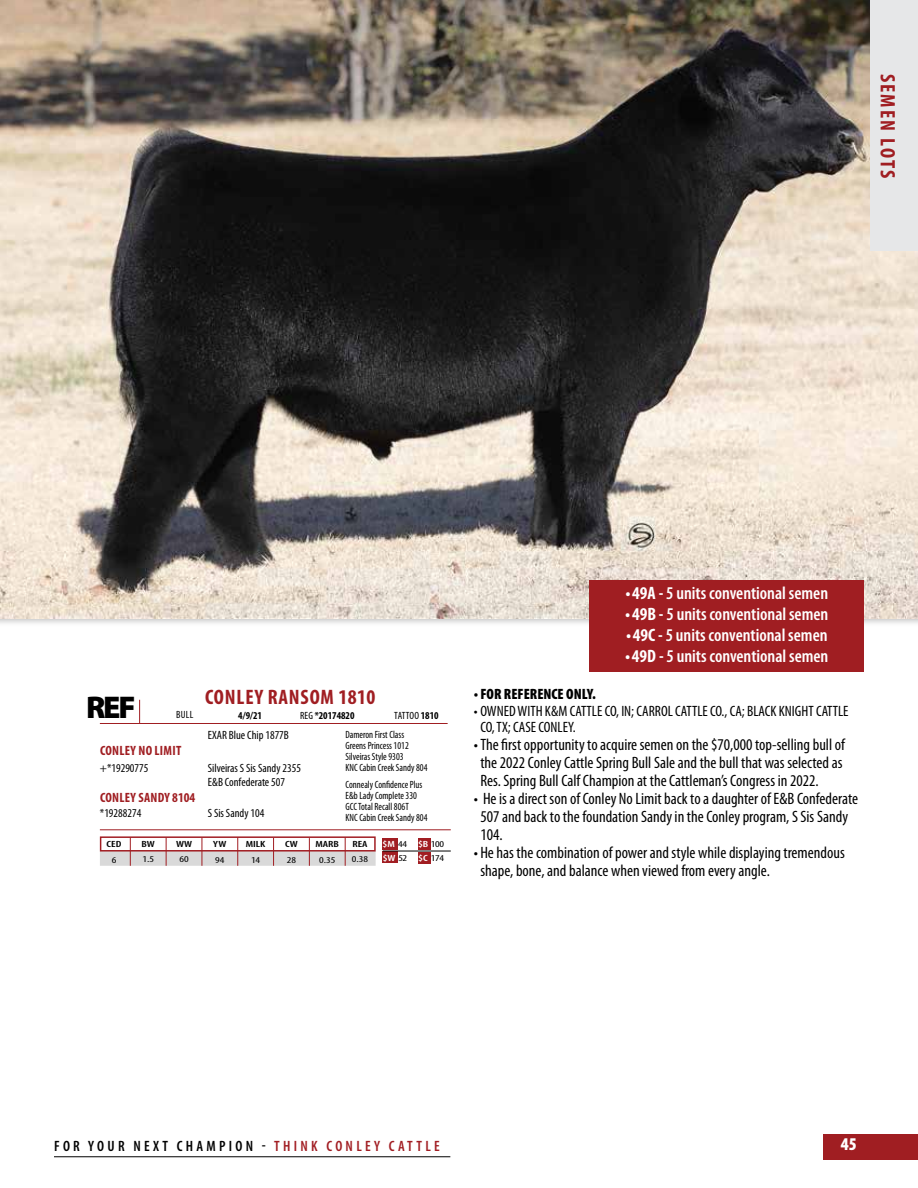
<style>
.page{position:relative;width:918px;height:1188px;background:#fff}
.page>*{position:absolute;margin:0;border:0;box-sizing:border-box;transform-origin:0 0}
.t1{font:900 31.5px "Myriad Pro";color:#000}
.t2{font:700 condensed 21px "Myriad Pro";letter-spacing:.04em;color:#a01e22}
.t3{font:700 condensed 21px "Myriad Pro";letter-spacing:.1em;color:#a01e22}
.t4{font:600 condensed 18px "Myriad Pro";color:#fff}
.t5{font:900 condensed 18px "Myriad Pro";color:#fff}
.t6{font:condensed 16.5px/18px "Myriad Pro";color:#000}
.t7{font:condensed 15px/16.5px "Myriad Pro";color:#000}
.t8{font:600 condensed 15px "Myriad Pro";letter-spacing:.22em;color:#000}
.t9{font:900 condensed 15px "Myriad Pro";color:#000}
.t10{font:700 condensed 13.5px "Myriad Pro";letter-spacing:.02em;color:#a01e22}
.t11{font:condensed 12px/14.4px "Myriad Pro";color:#000}
.t12{font:condensed 10.5px/10.5px "Myriad Pro";color:#000;scale:.94 1}
.t13{font:700 condensed 10.5px "Myriad Pro";color:#000}
.t14{font:condensed 10.5px "Myriad Pro";color:#000}
.t15{font:condensed 9px/14.2px "Myriad Pro";letter-spacing:-.015em;color:#000;scale:1.33 1}
.t16{font:600 condensed 9px "Myriad Pro";color:#000;scale:1.33 1}
.s1{font-weight:400}
.s2{font-weight:700}
.s3{font-weight:600;color:#fff}
.s4{color:#a11d22}
</style>
<div class="page">
<div style="left:823px;top:1134px;width:95px;height:26px;background:#a01e22"></div>
<hr style="left:54px;top:1157px;width:396px;height:1px;background:#000">
<img style="left:0;top:0;width:918px;height:619px">
<div style="left:870px;top:0;width:48px;height:251px;background:#e6e7e8"></div>
<div style="left:590px;top:580px;width:274px;height:92px;background:#a01e22"></div>
<hr style="left:100px;top:723px;width:348px;height:1px;background:#a01e22">
<div style="left:101px;top:852px;width:274px;height:13px;background:#d9d9d9"></div>
<div style="left:382px;top:838px;width:15px;height:11px;background:#a11d22"></div>
<div style="left:100px;top:836px;width:276px;height:16px;border:2px solid #a11d22"></div>
<svg style="left:130px;top:837px;width:1px;height:29px"></svg>
<svg style="left:166px;top:837px;width:1px;height:29px"></svg>
<svg style="left:202px;top:838px;width:1px;height:28px"></svg>
<svg style="left:237px;top:837px;width:1px;height:29px"></svg>
<svg style="left:273px;top:838px;width:1px;height:28px"></svg>
<svg style="left:309px;top:838px;width:1px;height:28px"></svg>
<svg style="left:345px;top:837px;width:1px;height:29px"></svg>
<div style="left:418px;top:838px;width:13px;height:12px;background:#a11d22"></div>
<div style="left:383px;top:852px;width:15px;height:11px;background:#a11d22"></div>
<div style="left:418px;top:852px;width:13px;height:12px;background:#a11d22"></div>
<hr style="left:383px;top:851px;width:68px;height:1px;background:#000">
<hr style="left:100px;top:829px;width:351px;height:1px;background:#a01e22">
<svg style="left:139px;top:700px;width:1px;height:23px"></svg>
<p class="t3" style="left:899px;top:74px;width:106px;rotate:90deg">SEMEN LOTS</p>
<h1 class="t1" style="left:86px;top:687px;width:51px">REF</h1>
<p class="t2" style="left:205px;top:685px;width:172px">CONLEY RANSOM 1810</p>
<p class="t14" style="left:176px;top:709px;width:19px">BULL</p>
<p class="t13" style="left:238px;top:710px;width:25px">4/9/21</p>
<p class="t13" style="left:300px;top:710px;width:56px"><span class="s1">REG</span> *20174820</p>
<p class="t14" style="left:394px;top:710px;width:46px">TATTOO <span class="s2">1810</span></p>
<p class="t11" style="left:208px;top:728px;width:83px">EXAR Blue Chip 1877B</p>
<p class="t10" style="left:100px;top:743px;width:83px">CONLEY NO LIMIT</p>
<p class="t11" style="left:100px;top:761px;width:50px">+*19290775</p>
<p class="t11" style="left:208px;top:761px;width:95px">Silveiras S Sis Sandy 2355<br>E&amp;B Confederate 507</p>
<p class="t10" style="left:100px;top:790px;width:97px">CONLEY SANDY 8104</p>
<p class="t11" style="left:100px;top:806px;width:43px">*19288274</p>
<p class="t11" style="left:208px;top:806px;width:58px">S Sis Sandy 104</p>
<p class="t12" style="left:346px;top:730px;width:69px">Dameron First Class<br>Greens Princess 1012</p>
<p class="t12" style="left:346px;top:752px;width:89px">Silveiras Style 9303<br>KNC Cabin Creek Sandy 804</p>
<p class="t12" style="left:346px;top:780px;width:83px">Connealy Confidence Plus<br>E&amp;b Lady Complete 330</p>
<p class="t12" style="left:346px;top:802px;width:89px">GCC Total Recall 806T<br>KNC Cabin Creek Sandy 804</p>
<p class="t16" style="left:107px;top:839px;width:13px">CED</p>
<p class="t15" style="left:112px;top:853px;width:5px">6</p>
<p class="t16" style="left:142px;top:839px;width:12px">BW</p>
<p class="t16" style="left:176px;top:839px;width:14px">WW</p>
<p class="t16" style="left:213px;top:839px;width:11px">YW</p>
<p class="t16" style="left:246px;top:840px;width:16px">MILK</p>
<p class="t15" style="left:142px;top:852px;width:10px">1.5</p>
<p class="t15" style="left:179px;top:852px;width:8px">60</p>
<p class="t15" style="left:215px;top:853px;width:8px">94</p>
<p class="t15" style="left:251px;top:853px;width:8px">14</p>
<p class="t16" style="left:285px;top:839px;width:11px">CW</p>
<p class="t15" style="left:287px;top:853px;width:8px">28</p>
<p class="t16" style="left:316px;top:839px;width:19px">MARB</p>
<p class="t15" style="left:319px;top:853px;width:14px">0.35</p>
<p class="t16" style="left:352px;top:839px;width:13px">REA</p>
<p class="t15" style="left:352px;top:853px;width:14px">0.38</p>
<p class="t15" style="left:383px;top:837px;width:48px"><span class="s3">$M</span> 44 <span class="s3">$B</span> 100 <span class="s3">$W</span> 52 <span class="s3">$C</span> 174</p>
<p class="t4" style="left:626px;top:583px;width:204px"><span class="s2">•49A -</span> 5 units conventional semen</p>
<p class="t4" style="left:625px;top:604px;width:205px"><span class="s2">•49B -</span> 5 units conventional semen</p>
<p class="t4" style="left:626px;top:625px;width:203px"><span class="s2">•49C -</span> 5 units conventional semen</p>
<p class="t4" style="left:625px;top:646px;width:205px"><span class="s2">•49D -</span> 5 units conventional semen</p>
<p class="t9" style="left:474px;top:686px;width:124px">• FOR REFERENCE ONLY.</p>
<p class="t7" style="left:480px;top:703px;width:370px;text-indent:-7px">• OWNED WITH K&amp;M CATTLE CO, IN; CARROL CATTLE CO., CA; BLACK KNIGHT CATTLE<br>CO, TX; CASE CONLEY.</p>
<p class="t6" style="left:480px;top:736px;width:366px;text-indent:-7px">•The first opportunity to acquire semen on the $70,000 top-selling bull of the 2022 Conley Cattle Spring Bull Sale and the bull that was selected as<br>Res. Spring Bull Calf Champion at the Cattleman’s Congress in 2022.</p>
<p class="t6" style="left:480px;top:790px;width:379px;text-indent:-7px">• He is a direct son of Conley No Limit back to a daughter of E&amp;B Confederate<br>507 and back to the foundation Sandy in the Conley program, S Sis Sandy<br>104.</p>
<p class="t6" style="left:480px;top:844px;width:366px;text-indent:-7px">• He has the combination of power and style while displaying tremendous shape, bone, and balance when viewed from every angle.</p>
<p class="t8" style="left:54px;top:1138px;width:387px">FOR YOUR NEXT CHAMPION - <span class="s4">THINK CONLEY CATTLE</span></p>
<p class="t5" style="left:841px;top:1134px;width:17px">45</p>
</div>
